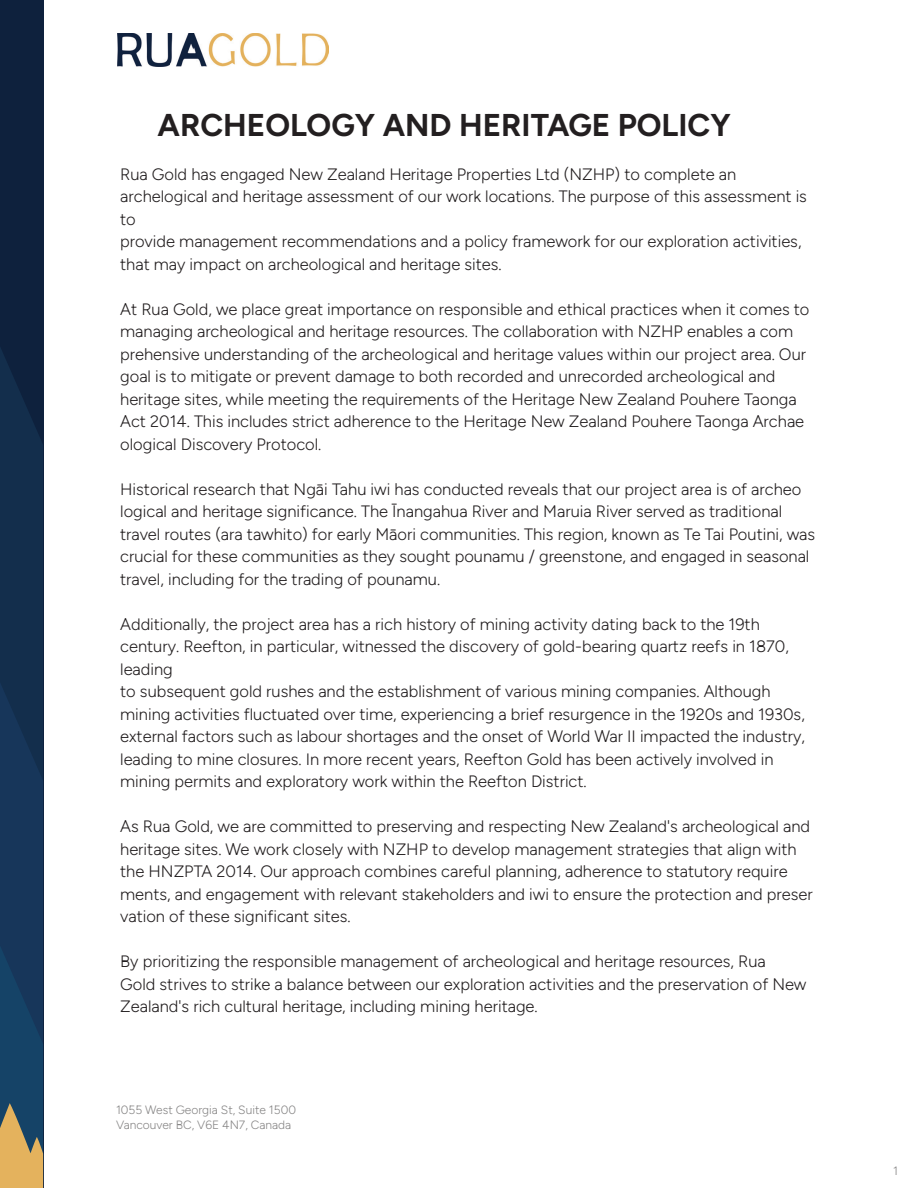
<style>
.page{position:relative;width:918px;height:1188px;background:#fff}
.page>*{position:absolute;margin:0;border:0;box-sizing:border-box;transform-origin:0 0}
.t1{font:700 31.5px "Figtree";color:#231f20}
.t2{font:300 16.5px/22.5px "Figtree";color:#231f20}
.t3{font:300 12px/14.4px "Figtree";color:#878686}
</style>
<div class="page">
<img style="left:117px;top:33px;width:212px;height:33px">
<div style="left:0;top:0;width:43px;height:1188px;background:#0e213d"></div>
<svg style="left:0;top:348px;width:43px;height:840px"></svg>
<h1 class="t1" style="left:158px;top:107px;width:575px">ARCHEOLOGY AND HERITAGE POLICY</h1>
<p class="t2" style="left:120px;top:163px;width:688px">Rua Gold has engaged New Zealand Heritage Properties Ltd (NZHP) to complete an archelogical and heritage assessment of our work locations. The purpose of this assessment is to<br>provide management recommendations and a policy framework for our exploration activities, that may impact on archeological and heritage sites.</p>
<p class="t2" style="left:120px;top:298px;width:691px">At Rua Gold, we place great importance on responsible and ethical practices when it comes to managing archeological and heritage resources. The collaboration with NZHP enables a com prehensive understanding of the archeological and heritage values within our project area. Our goal is to mitigate or prevent damage to both recorded and unrecorded archeological and heritage sites, while meeting the requirements of the Heritage New Zealand Pouhere Taonga Act 2014. This includes strict adherence to the Heritage New Zealand Pouhere Taonga Archae ological Discovery Protocol.</p>
<p class="t2" style="left:120px;top:478px;width:696px">Historical research that Ngāi Tahu iwi has conducted reveals that our project area is of archeo logical and heritage significance. The Īnangahua River and Maruia River served as traditional travel routes (ara tawhito) for early Māori communities. This region, known as Te Tai Poutini, was crucial for these communities as they sought pounamu / greenstone, and engaged in seasonal travel, including for the trading of pounamu.</p>
<p class="t2" style="left:120px;top:613px;width:686px">Additionally, the project area has a rich history of mining activity dating back to the 19th century. Reefton, in particular, witnessed the discovery of gold-bearing quartz reefs in 1870, leading<br>to subsequent gold rushes and the establishment of various mining companies. Although mining activities fluctuated over time, experiencing a brief resurgence in the 1920s and 1930s, external factors such as labour shortages and the onset of World War II impacted the industry, leading to mine closures. In more recent years, Reefton Gold has been actively involved in mining permits and exploratory work within the Reefton District.</p>
<p class="t2" style="left:120px;top:815px;width:694px">As Rua Gold, we are committed to preserving and respecting New Zealand's archeological and heritage sites. We work closely with NZHP to develop management strategies that align with the HNZPTA 2014. Our approach combines careful planning, adherence to statutory require ments, and engagement with relevant stakeholders and iwi to ensure the protection and preser vation of these significant sites.</p>
<p class="t2" style="left:120px;top:950px;width:688px">By prioritizing the responsible management of archeological and heritage resources, Rua<br>Gold strives to strike a balance between our exploration activities and the preservation of New<br>Zealand's rich cultural heritage, including mining heritage.</p>
<p class="t3" style="left:116px;top:1103px;width:182px">1055 West Georgia St, Suite 1500<br>Vancouver BC, V6E 4N7, Canada</p>
<p class="t3" style="left:893px;top:1164px;width:6px">1</p>
</div>
